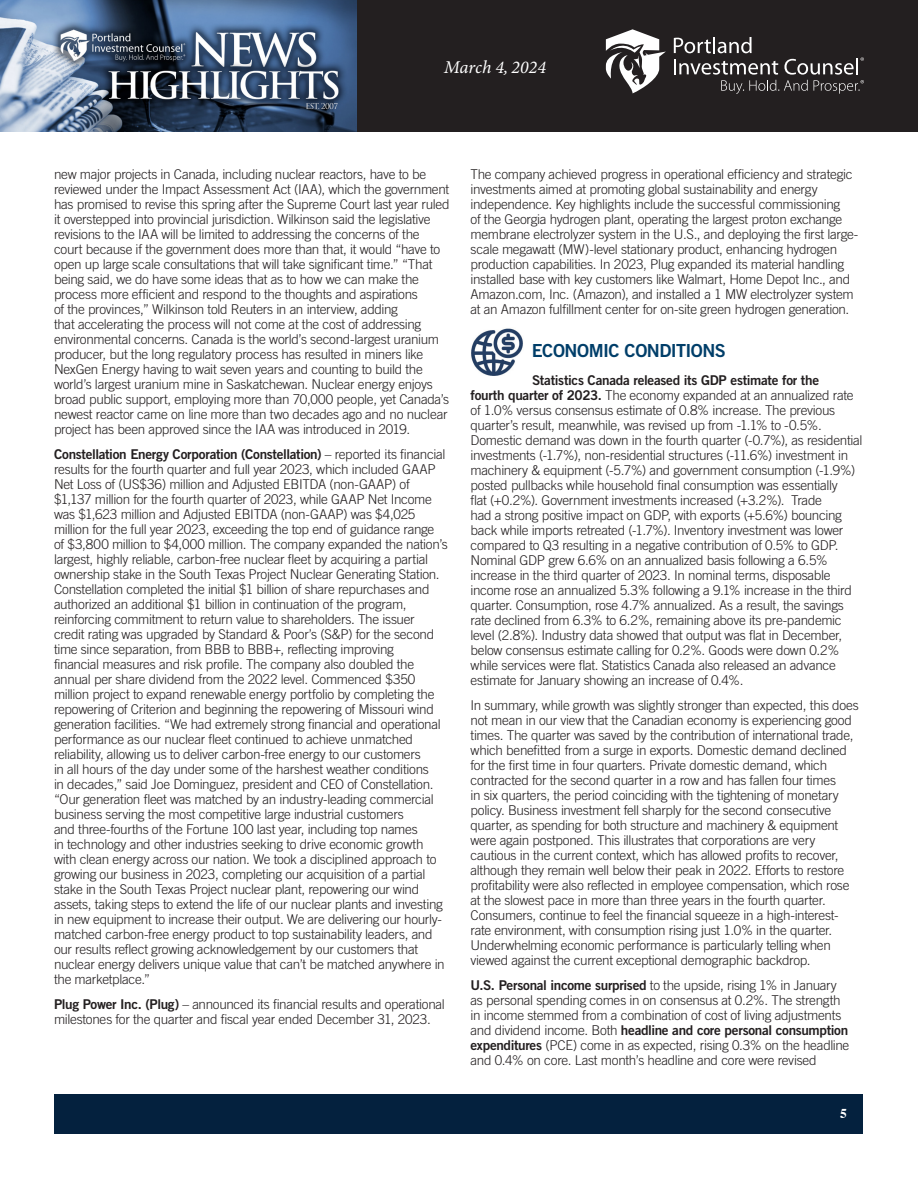
<style>
.page{position:relative;width:918px;height:1188px;background:#fff}
.page>*{position:absolute;margin:0;border:0;box-sizing:border-box;transform-origin:0 0}
.Article_-_Body{font:18px "Trade Gothic Bold Two";letter-spacing:-.03em;color:#003e69}
.t1{font:italic 18px "Minion Variable Concept";color:#fff}
.Article_-_Body-2{font:300 13.5px/15px "Trade Gothic";letter-spacing:-.025em;color:#231f20}
.t2{font:700 13.5px "Times";color:#fff}
.s1{font-family:"Trade Gothic Bold Two";font-weight:400}
</style>
<div class="page">
<div style="left:356px;top:0;width:562px;height:132px;background:#231f20"></div>
<img style="left:0;top:0;width:356px;height:132px">
<svg style="left:674px;top:37px;width:190px;height:57px"></svg>
<svg style="left:606px;top:29px;width:60px;height:64px"></svg>
<div style="left:55px;top:1094px;width:808px;height:39px;background:#04213e"></div>
<img style="left:471px;top:328px;width:52px;height:48px">
<h1 class="t1" style="left:444px;top:55px;width:103px">March 4, 2024</h1>
<p class="Article_-_Body-2" style="left:54px;top:167px;width:397px">new major projects in Canada, including nuclear reactors, have to be reviewed under the Impact Assessment Act (IAA), which the government has promised to revise this spring after the Supreme Court last year ruled it overstepped into provincial jurisdiction. Wilkinson said the legislative revisions to the IAA will be limited to addressing the concerns of the court because if the government does more than that, it would “have to open up large scale consultations that will take significant time.” “That being said, we do have some ideas that as to how we can make the process more efficient and respond to the thoughts and aspirations<br>of the provinces,” Wilkinson told Reuters in an interview, adding<br>that accelerating the process will not come at the cost of addressing environmental concerns. Canada is the world’s second-largest uranium producer, but the long regulatory process has resulted in miners like NexGen Energy having to wait seven years and counting to build the world’s largest uranium mine in Saskatchewan. Nuclear energy enjoys broad public support, employing more than 70,000 people, yet Canada’s newest reactor came on line more than two decades ago and no nuclear project has been approved since the IAA was introduced in 2019.</p>
<p class="Article_-_Body-2" style="left:54px;top:446px;width:395px"><span class="s1">Constellation Energy Corporation (Constellation)</span> – reported its financial results for the fourth quarter and full year 2023, which included GAAP Net Loss of (US$36) million and Adjusted EBITDA (non-GAAP) of $1,137 million for the fourth quarter of 2023, while GAAP Net Income was $1,623 million and Adjusted EBITDA (non-GAAP) was $4,025 million for the full year 2023, exceeding the top end of guidance range of $3,800 million to $4,000 million. The company expanded the nation’s largest, highly reliable, carbon-free nuclear fleet by acquiring a partial ownership stake in the South Texas Project Nuclear Generating Station.<br>Constellation completed the initial $1 billion of share repurchases and authorized an additional $1 billion in continuation of the program, reinforcing commitment to return value to shareholders. The issuer credit rating was upgraded by Standard &amp; Poor’s (S&amp;P) for the second time since separation, from BBB to BBB+, reflecting improving<br>financial measures and risk profile. The company also doubled the annual per share dividend from the 2022 level. Commenced $350 million project to expand renewable energy portfolio by completing the repowering of Criterion and beginning the repowering of Missouri wind generation facilities. “We had extremely strong financial and operational performance as our nuclear fleet continued to achieve unmatched reliability, allowing us to deliver carbon-free energy to our customers<br>in all hours of the day under some of the harshest weather conditions<br>in decades,” said Joe Dominguez, president and CEO of Constellation. “Our generation fleet was matched by an industry-leading commercial business serving the most competitive large industrial customers<br>and three-fourths of the Fortune 100 last year, including top names<br>in technology and other industries seeking to drive economic growth with clean energy across our nation. We took a disciplined approach to growing our business in 2023, completing our acquisition of a partial stake in the South Texas Project nuclear plant, repowering our wind assets, taking steps to extend the life of our nuclear plants and investing in new equipment to increase their output. We are delivering our hourly&shy;matched carbon-free energy product to top sustainability leaders, and our results reflect growing acknowledgement by our customers that nuclear energy delivers unique value that can’t be matched anywhere in the marketplace.”</p>
<p class="Article_-_Body-2" style="left:54px;top:996px;width:392px"><span class="s1">Plug Power Inc. (Plug)</span> – announced its financial results and operational milestones for the quarter and fiscal year ended December 31, 2023.</p>
<p class="Article_-_Body-2" style="left:471px;top:167px;width:389px">The company achieved progress in operational efficiency and strategic investments aimed at promoting global sustainability and energy independence. Key highlights include the successful commissioning<br>of the Georgia hydrogen plant, operating the largest proton exchange membrane electrolyzer system in the U.S., and deploying the first large&shy;scale megawatt (MW)-level stationary product, enhancing hydrogen production capabilities. In 2023, Plug expanded its material handling installed base with key customers like Walmart, Home Depot Inc., and Amazon.com, Inc. (Amazon), and installed a 1 MW electrolyzer system at an Amazon fulfillment center for on-site green hydrogen generation.</p>
<p class="Article_-_Body" style="left:532px;top:339px;width:195px">ECONOMIC CONDITIONS</p>
<p class="Article_-_Body-2" style="left:471px;top:373px;width:393px;text-indent:62px"><span class="s1">Statistics Canada released its GDP estimate for the<br>fourth quarter of 2023.</span> The economy expanded at an annualized rate of 1.0% versus consensus estimate of 0.8% increase. The previous quarter’s result, meanwhile, was revised up from -1.1% to -0.5%.<br>Domestic demand was down in the fourth quarter (-0.7%), as residential investments (-1.7%), non-residential structures (-11.6%) investment in machinery &amp; equipment (-5.7%) and government consumption (-1.9%) posted pullbacks while household final consumption was essentially<br>flat (+0.2%). Government investments increased (+3.2%). Trade<br>had a strong positive impact on GDP, with exports (+5.6%) bouncing back while imports retreated (-1.7%). Inventory investment was lower compared to Q3 resulting in a negative contribution of 0.5% to GDP.<br>Nominal GDP grew 6.6% on an annualized basis following a 6.5% increase in the third quarter of 2023. In nominal terms, disposable income rose an annualized 5.3% following a 9.1% increase in the third quarter. Consumption, rose 4.7% annualized. As a result, the savings rate declined from 6.3% to 6.2%, remaining above its pre-pandemic level (2.8%). Industry data showed that output was flat in December, below consensus estimate calling for 0.2%. Goods were down 0.2% while services were flat. Statistics Canada also released an advance estimate for January showing an increase of 0.4%.</p>
<p class="Article_-_Body-2" style="left:471px;top:698px;width:390px">In summary, while growth was slightly stronger than expected, this does not mean in our view that the Canadian economy is experiencing good times. The quarter was saved by the contribution of international trade, which benefitted from a surge in exports. Domestic demand declined for the first time in four quarters. Private domestic demand, which contracted for the second quarter in a row and has fallen four times<br>in six quarters, the period coinciding with the tightening of monetary policy. Business investment fell sharply for the second consecutive quarter, as spending for both structure and machinery &amp; equipment were again postponed. This illustrates that corporations are very cautious in the current context, which has allowed profits to recover, although they remain well below their peak in 2022. Efforts to restore profitability were also reflected in employee compensation, which rose at the slowest pace in more than three years in the fourth quarter.<br>Consumers, continue to feel the financial squeeze in a high-interest&shy;rate environment, with consumption rising just 1.0% in the quarter.<br>Underwhelming economic performance is particularly telling when viewed against the current exceptional demographic backdrop.</p>
<p class="Article_-_Body-2" style="left:471px;top:977px;width:380px"><span class="s1">U.S. Personal income surprised</span> to the upside, rising 1% in January as personal spending comes in on consensus at 0.2%. The strength in income stemmed from a combination of cost of living adjustments and dividend income. Both <span class="s1">headline and core personal consumption expenditures</span> (PCE) come in as expected, rising 0.3% on the headline and 0.4% on core. Last month’s headline and core were revised</p>
<p class="t2" style="left:840px;top:1100px;width:8px">5</p>
</div>
